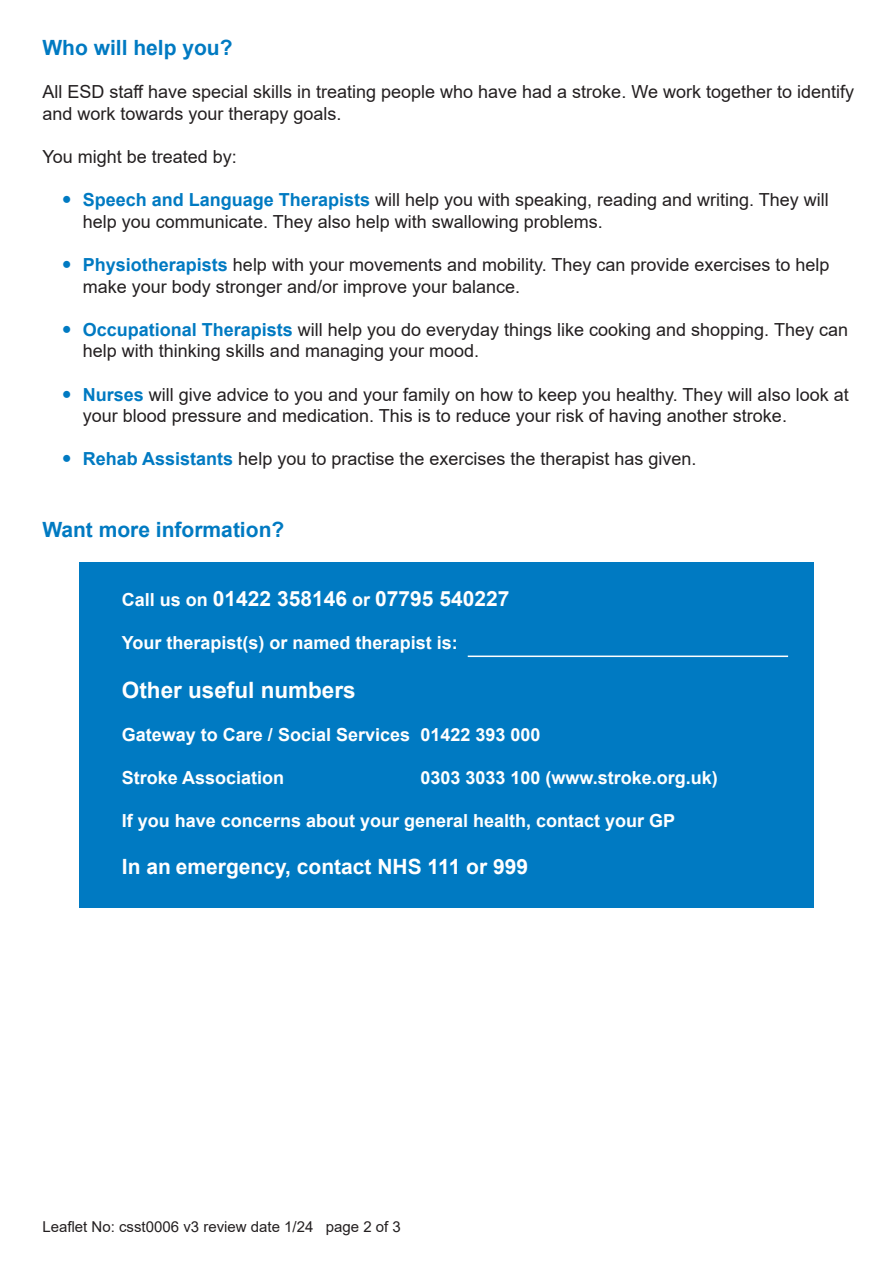
<style>
.page{position:relative;width:893px;height:1263px;background:#fff}
.page>*{position:absolute;margin:0;border:0;box-sizing:border-box;transform-origin:0 0}
.t1{font:700 22.5px "Arial";color:#fff}
.t2{font:700 21px "Arial";color:#fff}
.t3{font:700 21px "Arial";color:#007ac2}
.t4{font:18px/21.6px "Arial";color:#231f20}
.t5{font:700 18px "Arial";color:#fff}
.t6{font:15px "Arial";color:#231f20}
.s1{font-weight:700;color:#007ac2}
.s2{font-size:18px}
</style>
<div class="page">
<div style="left:79px;top:562px;width:734px;height:345px;background:#007ac2"></div>
<hr style="left:468px;top:655px;width:320px;height:2px;background:#fff">
<p class="t3" style="left:42px;top:33px;width:192px">Who will help you?</p>
<p class="t4" style="left:42px;top:81px;width:813px">All ESD staff have special skills in treating people who have had a stroke. We work together to identify and work towards your therapy goals.</p>
<p class="t4" style="left:42px;top:146px;width:196px">You might be treated by:</p>
<p class="t4" style="left:83px;top:189px;width:747px"><span class="s1">Speech and Language Therapists</span> will help you with speaking, reading and writing. They will help you communicate. They also help with swallowing problems.</p>
<p class="t4" style="left:83px;top:254px;width:748px"><span class="s1">Physiotherapists</span> help with your movements and mobility. They can provide exercises to help make your body stronger and/or improve your balance.</p>
<p class="t4" style="left:83px;top:319px;width:767px"><span class="s1">Occupational Therapists</span> will help you do everyday things like cooking and shopping. They can help with thinking skills and managing your mood.</p>
<p class="t4" style="left:83px;top:383px;width:767px"><span class="s1">Nurses</span> will give advice to you and your family on how to keep you healthy. They will also look at your blood pressure and medication. This is to reduce your risk of having another stroke.</p>
<p class="t4" style="left:83px;top:448px;width:615px"><span class="s1">Rehab Assistants</span> help you to practise the exercises the therapist has given.</p>
<p class="t3" style="left:42px;top:515px;width:243px">Want more information?</p>
<p class="t2" style="left:122px;top:584px;width:389px"><span class="s2">Call us on</span> 01422 358146 <span class="s2">or</span> 07795 540227</p>
<p class="t5" style="left:122px;top:630px;width:337px">Your therapist(s) or named therapist is:</p>
<p class="t1" style="left:122px;top:674px;width:235px">Other useful numbers</p>
<p class="t5" style="left:122px;top:722px;width:420px">Gateway to Care / Social Services 01422 393 000</p>
<p class="t5" style="left:122px;top:765px;width:164px">Stroke Association</p>
<p class="t5" style="left:420px;top:765px;width:299px">0303 3033 100 (www.stroke.org.uk)</p>
<p class="t5" style="left:122px;top:808px;width:555px">If you have concerns about your general health, contact your GP</p>
<p class="t2" style="left:122px;top:852px;width:408px">In an emergency, contact NHS 111 or 999</p>
<p class="t6" style="left:42px;top:1216px;width:360px">Leaflet No: csst0006 v3 review date 1/24 page 2 of 3</p>
</div>
